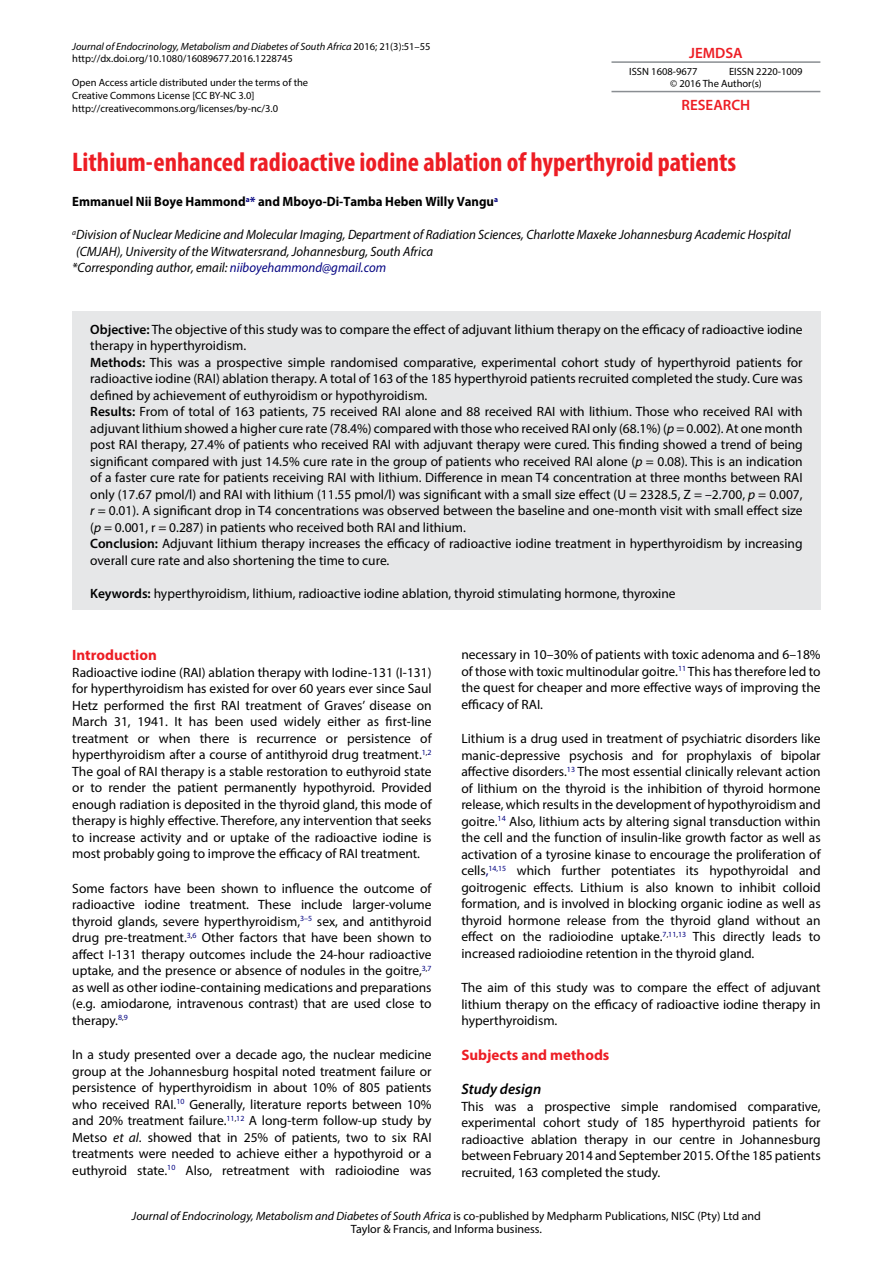
<style>
.page{position:relative;width:893px;height:1263px;background:#fff}
.page>*{position:absolute;margin:0;border:0;box-sizing:border-box;transform-origin:0 0}
.t1{font:700 condensed 27px "Myriad Pro";color:#ed1d24}
.t2{font:700 15px "Myriad Pro";color:#ed1d24}
.t3{font:600 15px "Myriad Pro";color:#ed1d24}
.t4{font:italic 600 15px "Myriad Pro";color:#000}
.t5{font:13.5px/16.5px "Myriad Pro";color:#000;text-align:justify}
.t6{font:italic 13.5px/16.5px "Myriad Pro";color:#000;scale:.95 1}
.t7{font:700 13.5px "Myriad Pro";color:#000;scale:.95 1}
.t8{font:12px/13.5px "Myriad Pro";color:#000;text-align:center}
.t9{font:10.5px/12.6px "Myriad Pro";color:#000}
.s1{font-style:italic}
.s2{color:#000080}
.s3{font-weight:600}
</style>
<div class="page">
<hr style="left:611px;top:61px;width:209px;height:2px;background:#8a8e92">
<hr style="left:611px;top:91px;width:209px;height:1px;background:#8a8e92">
<div style="left:72px;top:312px;width:749px;height:298px;background:#e6e7e8"></div>
<p class="t9" style="left:72px;top:40px;width:360px"><span class="s1">Journal of Endocrinology, Metabolism and Diabetes of South Africa</span> 2016; 21(3):51–55 http://dx.doi.org/10.1080/16089677.2016.1228745</p>
<p class="t9" style="left:72px;top:76px;width:237px">Open Access article distributed under the terms of the<br>Creative Commons License [CC BY-NC 3.0] http://creativecommons.org/licenses/by-nc/3.0</p>
<p class="t3" style="left:689px;top:43px;width:55px">JEMDSA</p>
<p class="t9" style="left:629px;top:65px;width:70px">ISSN 1608-9677</p>
<p class="t9" style="left:670px;top:65px;width:134px;text-indent:59px">EISSN 2220-1009 © 2016 The Author(s)</p>
<p class="t3" style="left:682px;top:95px;width:70px">RESEARCH</p>
<h1 class="t1" style="left:72px;top:145px;width:665px">Lithium-enhanced radioactive iodine ablation of hyperthyroid patients</h1>
<p class="t7" style="left:72px;top:193px;width:450px">Emmanuel Nii Boye Hammond<sup>a</sup><span class="s2">*</span> and Mboyo-Di-Tamba Heben Willy Vangu<sup>a</sup></p>
<p class="t6" style="left:72px;top:226px;width:758px"><sup>a</sup>Division of Nuclear Medicine and Molecular Imaging, Department of Radiation Sciences, Charlotte Maxeke Johannesburg Academic Hospital (CMJAH), University of the Witwatersrand, Johannesburg, South Africa<br>*Corresponding author, email: <span class="s2">niiboyehammond@gmail.com</span></p>
<p class="t5" style="left:90px;top:321px;width:714px;text-align:left"><span class="s3">Objective:</span> The objective of this study was to compare the effect of adjuvant lithium therapy on the efficacy of radioactive iodine therapy in hyperthyroidism.<br><span class="s3">Methods:</span> This was a prospective simple randomised comparative, experimental cohort study of hyperthyroid patients for radioactive iodine (RAI) ablation therapy. A total of 163 of the 185 hyperthyroid patients recruited completed the study. Cure was defined by achievement of euthyroidism or hypothyroidism.<br><span class="s3">Results:</span> From of total of 163 patients, 75 received RAI alone and 88 received RAI with lithium. Those who received RAI with adjuvant lithium showed a higher cure rate (78.4%) compared with those who received RAI only (68.1%) (<span class="s1">p</span> = 0.002). At one month post RAI therapy, 27.4% of patients who received RAI with adjuvant therapy were cured. This finding showed a trend of being significant compared with just 14.5% cure rate in the group of patients who received RAI alone (<span class="s1">p</span> = 0.08). This is an indication of a faster cure rate for patients receiving RAI with lithium. Difference in mean T4 concentration at three months between RAI only (17.67 pmol/l) and RAI with lithium (11.55 pmol/l) was significant with a small size effect (U = 2328.5, Z = –2.700, <span class="s1">p</span> = 0.007, <span class="s1">r</span> = 0.01). A significant drop in T4 concentrations was observed between the baseline and one-month visit with small effect size (<span class="s1">p</span> = 0.001, r = 0.287) in patients who received both RAI and lithium.<br><span class="s3">Conclusion:</span> Adjuvant lithium therapy increases the efficacy of radioactive iodine treatment in hyperthyroidism by increasing overall cure rate and also shortening the time to cure.</p>
<p class="t5" style="left:90px;top:585px;width:587px"><span class="s3">Keywords:</span> hyperthyroidism, lithium, radioactive iodine ablation, thyroid stimulating hormone, thyroxine</p>
<p class="t2" style="left:72px;top:645px;width:86px">Introduction</p>
<p class="t5" style="left:72px;top:664px;width:361px">Radioactive iodine (RAI) ablation therapy with Iodine-131 (I-131) for hyperthyroidism has existed for over 60 years ever since Saul Hetz performed the first RAI treatment of Graves’ disease on March 31, 1941. It has been used widely either as first-line treatment or when there is recurrence or persistence of hyperthyroidism after a course of antithyroid drug treatment.<sup>1</sup><sup>,</sup><sup>2<br></sup>The goal of RAI therapy is a stable restoration to euthyroid state or to render the patient permanently hypothyroid. Provided enough radiation is deposited in the thyroid gland, this mode of therapy is highly effective. Therefore, any intervention that seeks to increase activity and or uptake of the radioactive iodine is most probably going to improve the efficacy of RAI treatment.</p>
<p class="t5" style="left:72px;top:880px;width:361px">Some factors have been shown to influence the outcome of radioactive iodine treatment. These include larger-volume thyroid glands, severe hyperthyroidism,<sup>3–5</sup> sex, and antithyroid drug pre-treatment.<sup>3</sup><sup>,</sup><sup>6</sup> Other factors that have been shown to affect I-131 therapy outcomes include the 24-hour radioactive uptake, and the presence or absence of nodules in the goitre,<sup>3</sup><sup>,</sup><sup>7 </sup>as well as other iodine-containing medications and preparations (e.g. amiodarone, intravenous contrast) that are used close to therapy.<sup>8</sup><sup>,</sup><sup>9</sup></p>
<p class="t5" style="left:72px;top:1046px;width:361px">In a study presented over a decade ago, the nuclear medicine group at the Johannesburg hospital noted treatment failure or persistence of hyperthyroidism in about 10% of 805 patients who received RAI.<sup>10</sup> Generally, literature reports between 10% and 20% treatment failure.<sup>11</sup><sup>,</sup><sup>12</sup> A long-term follow-up study by Metso <span class="s1">et al</span>. showed that in 25% of patients, two to six RAI treatments were needed to achieve either a hypothyroid or a euthyroid state.<sup>10</sup> Also, retreatment with radioiodine was</p>
<p class="t5" style="left:461px;top:646px;width:361px">necessary in 10–30% of patients with toxic adenoma and 6–18% of those with toxic multinodular goitre.<sup>11</sup> This has therefore led to the quest for cheaper and more effective ways of improving the efficacy of RAI.</p>
<p class="t5" style="left:461px;top:730px;width:361px">Lithium is a drug used in treatment of psychiatric disorders like manic-depressive psychosis and for prophylaxis of bipolar affective disorders.<sup>13</sup> The most essential clinically relevant action of lithium on the thyroid is the inhibition of thyroid hormone release, which results in the development of hypothyroidism and goitre.<sup>14</sup> Also, lithium acts by altering signal transduction within the cell and the function of insulin-like growth factor as well as activation of a tyrosine kinase to encourage the proliferation of cells<span class="s2">,</span><sup>14,15</sup> which further potentiates its hypothyroidal and goitrogenic effects. Lithium is also known to inhibit colloid formation, and is involved in blocking organic iodine as well as thyroid hormone release from the thyroid gland without an effect on the radioiodine uptake.<sup>7</sup><sup>,</sup><sup>11</sup><sup>,</sup><sup>13</sup> This directly leads to increased radioiodine retention in the thyroid gland.</p>
<p class="t5" style="left:461px;top:979px;width:361px">The aim of this study was to compare the effect of adjuvant lithium therapy on the efficacy of radioactive iodine therapy in hyperthyroidism.</p>
<p class="t2" style="left:461px;top:1045px;width:150px">Subjects and methods</p>
<p class="t4" style="left:461px;top:1080px;width:81px">Study design</p>
<p class="t5" style="left:461px;top:1098px;width:361px">This was a prospective simple randomised comparative, experimental cohort study of 185 hyperthyroid patients for radioactive ablation therapy in our centre in Johannesburg between February 2014 and September 2015. Of the 185 patients recruited, 163 completed the study.</p>
<p class="t8" style="left:132px;top:1208px;width:631px"><span class="s1">Journal of Endocrinology, Metabolism and Diabetes of South Africa</span> is co-published by Medpharm Publications, NISC (Pty) Ltd and<br>Taylor &amp; Francis, and Informa business.</p>
</div>
